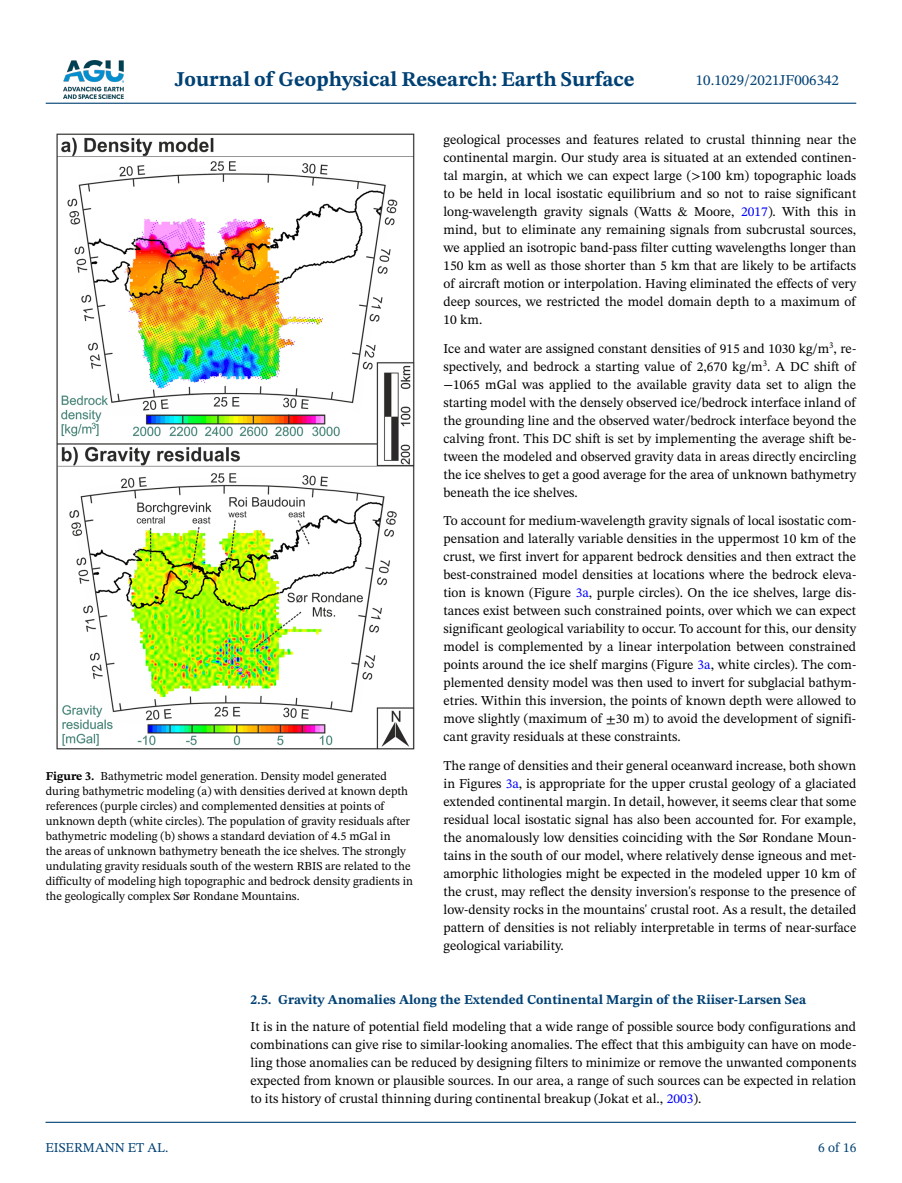
<style>
.page{position:relative;width:902px;height:1183px;background:#fff}
.page>*{position:absolute;margin:0;border:0;box-sizing:border-box;transform-origin:0 0}
.t1{font:700 21px "STIX Two Text";color:#004174}
.t2{font:15px "STIX Two Text";color:#004174}
.t3{font:13.5px/18px "STIX Two Text";color:#000;text-align:justify}
.t4{font:700 13.5px "STIX Two Text";color:#004174}
.t5{font:13.5px "STIX Two Text";color:#004174}
.t6{font:12px/15px "STIX Two Text";color:#000}
.s1{font-weight:700}
.s2{color:#00f}
</style>
<div class="page">
<img style="left:63px;top:60px;width:60px;height:39px">
<hr style="left:46px;top:103px;width:810px;height:1px;background:#004174">
<hr style="left:45px;top:1121px;width:810px;height:1px;background:#004174">
<img style="left:57px;top:134px;width:357px;height:616px">
<h1 class="t1" style="left:175px;top:64px;width:461px">Journal of Geophysical Research: Earth Surface</h1>
<p class="t2" style="left:695px;top:69px;width:145px">10.1029/2021JF006342</p>
<p class="t6" style="left:46px;top:768px;width:369px"><span class="s1">Figure 3.</span> Bathymetric model generation. Density model generated during bathymetric modeling (a) with densities derived at known depth references (purple circles) and complemented densities at points of unknown depth (white circles). The population of gravity residuals after bathymetric modeling (b) shows a standard deviation of 4.5 mGal in<br>the areas of unknown bathymetry beneath the ice shelves. The strongly undulating gravity residuals south of the western RBIS are related to the difficulty of modeling high topographic and bedrock density gradients in the geologically complex Sør Rondane Mountains.</p>
<p class="t3" style="left:443px;top:130px;width:414px">geological processes and features related to crustal thinning near the continental margin. Our study area is situated at an extended continen&shy;tal margin, at which we can expect large (&gt;100 km) topographic loads to be held in local isostatic equilibrium and so not to raise significant long-wavelength gravity signals (Watts &amp; Moore, <span class="s2">2017</span>). With this in mind, but to eliminate any remaining signals from subcrustal sources, we applied an isotropic band-pass filter cutting wavelengths longer than 150 km as well as those shorter than 5 km that are likely to be artifacts of aircraft motion or interpolation. Having eliminated the effects of very deep sources, we restricted the model domain depth to a maximum of 10 km.</p>
<p class="t3" style="left:443px;top:339px;width:414px">Ice and water are assigned constant densities of 915 and 1030 kg/m<sup>3</sup>, re&shy;spectively, and bedrock a starting value of 2,670 kg/m<sup>3</sup>. A DC shift of −1065 mGal was applied to the available gravity data set to align the starting model with the densely observed ice/bedrock interface inland of the grounding line and the observed water/bedrock interface beyond the calving front. This DC shift is set by implementing the average shift be&shy;tween the modeled and observed gravity data in areas directly encircling the ice shelves to get a good average for the area of unknown bathymetry beneath the ice shelves.</p>
<p class="t3" style="left:443px;top:511px;width:414px">To account for medium-wavelength gravity signals of local isostatic com&shy;pensation and laterally variable densities in the uppermost 10 km of the crust, we first invert for apparent bedrock densities and then extract the best-constrained model densities at locations where the bedrock eleva&shy;tion is known (Figure <span class="s2">3a</span>, purple circles). On the ice shelves, large dis&shy;tances exist between such constrained points, over which we can expect significant geological variability to occur. To account for this, our density model is complemented by a linear interpolation between constrained points around the ice shelf margins (Figure <span class="s2">3a</span>, white circles). The com&shy;plemented density model was then used to invert for subglacial bathym&shy;etries. Within this inversion, the points of known depth were allowed to move slightly (maximum of ±30 m) to avoid the development of signifi&shy;cant gravity residuals at these constraints.</p>
<p class="t3" style="left:443px;top:756px;width:414px">The range of densities and their general oceanward increase, both shown in Figures <span class="s2">3a</span>, is appropriate for the upper crustal geology of a glaciated extended continental margin. In detail, however, it seems clear that some residual local isostatic signal has also been accounted for. For example, the anomalously low densities coinciding with the Sør Rondane Moun&shy;tains in the south of our model, where relatively dense igneous and met&shy;amorphic lithologies might be expected in the modeled upper 10 km of the crust, may reflect the density inversion's response to the presence of low-density rocks in the mountains' crustal root. As a result, the detailed pattern of densities is not reliably interpretable in terms of near-surface geological variability.</p>
<p class="t5" style="left:45px;top:1137px;width:124px">EISERMANN ET AL.</p>
<p class="t4" style="left:250px;top:989px;width:557px">2.5. Gravity Anomalies Along the Extended Continental Margin of the Riiser-Larsen Sea</p>
<p class="t3" style="left:250px;top:1017px;width:607px">It is in the nature of potential field modeling that a wide range of possible source body configurations and combinations can give rise to similar-looking anomalies. The effect that this ambiguity can have on mode&shy;ling those anomalies can be reduced by designing filters to minimize or remove the unwanted components expected from known or plausible sources. In our area, a range of such sources can be expected in relation to its history of crustal thinning during continental breakup (Jokat et al., <span class="s2">2003</span>).</p>
<p class="t5" style="left:818px;top:1137px;width:40px">6 of 16</p>
</div>
